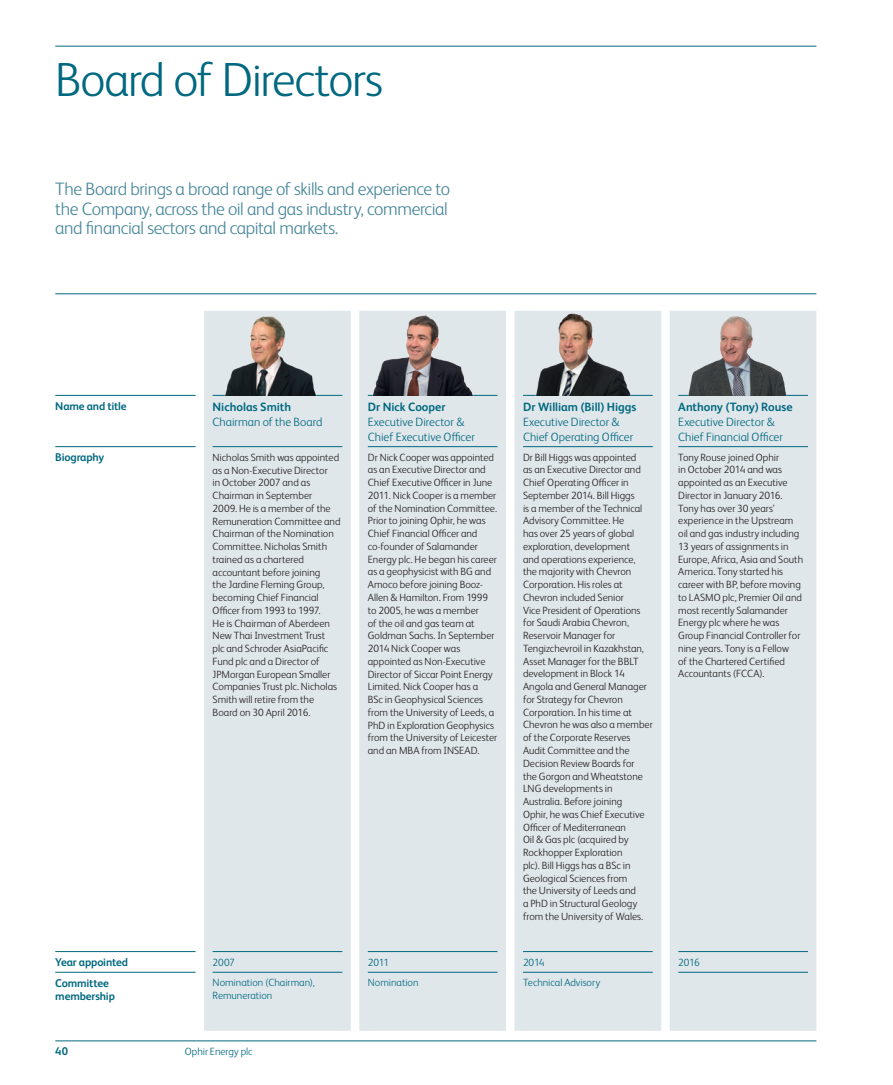
<style>
.page{position:relative;width:893px;height:1085px;background:#fff}
.page>*{position:absolute;margin:0;border:0;box-sizing:border-box;transform-origin:0 0}
.t1{font:300 48px "FS Albert Pro";letter-spacing:-.03em;color:#00687f}
.t2{font:300 18px/19.5px "FS Albert Pro";letter-spacing:-.025em;color:#47869a}
.t3{font:300 12px/15px "FS Albert Pro";color:#00687f}
.t4{font:700 12px "FS Albert Pro";letter-spacing:-.005em;color:#00687f}
.t5{font:700 11.25px/12.8px "FS Albert Pro";letter-spacing:-.015em;color:#00687f}
.t6{font:300 10.5px/12.8px "FS Albert Pro";color:#231f20}
.t7{font:300 10.5px/12.8px "FS Albert Pro";letter-spacing:-.005em;color:#00687f}
</style>
<div class="page">
<div style="left:204px;top:310px;width:612px;height:720px;background:#e0e7eb"></div>
<hr style="left:55px;top:395px;width:141px;height:1px;background:#00687f">
<hr style="left:55px;top:446px;width:141px;height:1px;background:#00687f">
<hr style="left:55px;top:951px;width:141px;height:1px;background:#00687f">
<hr style="left:55px;top:971px;width:141px;height:1px;background:#00687f">
<hr style="left:213px;top:395px;width:129px;height:1px;background:#00687f">
<hr style="left:213px;top:446px;width:129px;height:1px;background:#00687f">
<hr style="left:213px;top:951px;width:129px;height:1px;background:#00687f">
<hr style="left:213px;top:971px;width:129px;height:1px;background:#00687f">
<hr style="left:368px;top:395px;width:129px;height:1px;background:#00687f">
<hr style="left:368px;top:446px;width:129px;height:1px;background:#00687f">
<hr style="left:368px;top:951px;width:129px;height:1px;background:#00687f">
<hr style="left:368px;top:971px;width:129px;height:1px;background:#00687f">
<hr style="left:523px;top:395px;width:130px;height:1px;background:#00687f">
<hr style="left:523px;top:446px;width:130px;height:1px;background:#00687f">
<hr style="left:523px;top:951px;width:130px;height:1px;background:#00687f">
<hr style="left:523px;top:971px;width:130px;height:1px;background:#00687f">
<hr style="left:678px;top:395px;width:130px;height:1px;background:#00687f">
<hr style="left:678px;top:446px;width:130px;height:1px;background:#00687f">
<hr style="left:678px;top:951px;width:130px;height:1px;background:#00687f">
<hr style="left:678px;top:971px;width:130px;height:1px;background:#00687f">
<img style="left:213px;top:311px;width:110px;height:84px">
<img style="left:368px;top:311px;width:107px;height:84px">
<img style="left:523px;top:310px;width:120px;height:85px">
<img style="left:678px;top:310px;width:110px;height:85px">
<hr style="left:55px;top:46px;width:761px;height:1px;background:#00687f">
<hr style="left:55px;top:1040px;width:761px;height:1px;background:#00687f">
<hr style="left:55px;top:293px;width:761px;height:1px;background:#00687f">
<h1 class="t1" style="left:55px;top:47px;width:329px">Board of Directors</h1>
<h2 class="t2" style="left:55px;top:178px;width:396px">The Board brings a broad range of skills and experience to the Company, across the oil and gas industry, commercial and financial sectors and capital markets.</h2>
<p class="t5" style="left:55px;top:399px;width:73px">Name and title</p>
<p class="t4" style="left:213px;top:398px;width:80px">Nicholas Smith</p>
<p class="t3" style="left:213px;top:413px;width:111px">Chairman of the Board</p>
<p class="t4" style="left:368px;top:398px;width:79px">Dr Nick Cooper</p>
<p class="t3" style="left:368px;top:413px;width:109px">Executive Director &amp;<br>Chief Executive Officer</p>
<p class="t4" style="left:523px;top:398px;width:115px">Dr William (Bill) Higgs</p>
<p class="t3" style="left:523px;top:413px;width:112px">Executive Director &amp;<br>Chief Operating Officer</p>
<p class="t4" style="left:678px;top:398px;width:116px">Anthony (Tony) Rouse</p>
<p class="t3" style="left:678px;top:413px;width:106px">Executive Director &amp;<br>Chief Financial Officer</p>
<p class="t5" style="left:55px;top:450px;width:51px">Biography</p>
<p class="t6" style="left:213px;top:450px;width:129px">Nicholas Smith was appointed as a Non-Executive Director<br>in October 2007 and as<br>Chairman in September<br>2009. He is a member of the<br>Remuneration Committee and<br>Chairman of the Nomination<br>Committee. Nicholas Smith trained as a chartered accountant before joining<br>the Jardine Fleming Group, becoming Chief Financial<br>Officer from 1993 to 1997.<br>He is Chairman of Aberdeen<br>New Thai Investment Trust<br>plc and Schroder AsiaPacific<br>Fund plc and a Director of<br>JPMorgan European Smaller<br>Companies Trust plc. Nicholas<br>Smith will retire from the<br>Board on 30 April 2016.</p>
<p class="t6" style="left:368px;top:450px;width:131px">Dr Nick Cooper was appointed as an Executive Director and<br>Chief Executive Officer in June<br>2011. Nick Cooper is a member of the Nomination Committee.<br>Prior to joining Ophir, he was<br>Chief Financial Officer and co-founder of Salamander<br>Energy plc. He began his career as a geophysicist with BG and<br>Amoco before joining Booz-<br>Allen &amp; Hamilton. From 1999 to 2005, he was a member<br>of the oil and gas team at<br>Goldman Sachs. In September<br>2014 Nick Cooper was appointed as Non-Executive<br>Director of Siccar Point Energy<br>Limited. Nick Cooper has a<br>BSc in Geophysical Sciences from the University of Leeds, a<br>PhD in Exploration Geophysics from the University of Leicester and an MBA from INSEAD.</p>
<p class="t6" style="left:523px;top:450px;width:131px">Dr Bill Higgs was appointed<br>as an Executive Director and<br>Chief Operating Officer in<br>September 2014. Bill Higgs<br>is a member of the Technical<br>Advisory Committee. He<br>has over 25 years of global exploration, development<br>and operations experience,<br>the majority with Chevron<br>Corporation. His roles at<br>Chevron included Senior<br>Vice President of Operations for Saudi Arabia Chevron,<br>Reservoir Manager for<br>Tengizchevroil in Kazakhstan,<br>Asset Manager for the BBLT development in Block 14<br>Angola and General Manager for Strategy for Chevron<br>Corporation. In his time at<br>Chevron he was also a member of the Corporate Reserves<br>Audit Committee and the<br>Decision Review Boards for<br>the Gorgon and Wheatstone<br>LNG developments in<br>Australia. Before joining<br>Ophir, he was Chief Executive<br>Officer of Mediterranean<br>Oil &amp; Gas plc (acquired by<br>Rockhopper Exploration<br>plc). Bill Higgs has a BSc in<br>Geological Sciences from<br>the University of Leeds and<br>a PhD in Structural Geology from the University of Wales.</p>
<p class="t6" style="left:678px;top:450px;width:126px">Tony Rouse joined Ophir<br>in October 2014 and was appointed as an Executive<br>Director in January 2016.<br>Tony has over 30 years’ experience in the Upstream oil and gas industry including<br>13 years of assignments in<br>Europe, Africa, Asia and South<br>America. Tony started his career with BP, before moving to LASMO plc, Premier Oil and most recently Salamander<br>Energy plc where he was<br>Group Financial Controller for nine years. Tony is a Fellow<br>of the Chartered Certified<br>Accountants (FCCA).</p>
<p class="t5" style="left:55px;top:955px;width:74px">Year appointed</p>
<p class="t7" style="left:213px;top:954px;width:24px">2007</p>
<p class="t7" style="left:368px;top:954px;width:23px">2011</p>
<p class="t7" style="left:523px;top:954px;width:23px">2014</p>
<p class="t7" style="left:678px;top:954px;width:23px">2016</p>
<p class="t5" style="left:55px;top:975px;width:61px">Committee membership</p>
<p class="t7" style="left:213px;top:975px;width:104px">Nomination (Chairman),<br>Remuneration</p>
<p class="t7" style="left:368px;top:975px;width:52px">Nomination</p>
<p class="t7" style="left:523px;top:975px;width:79px">Technical Advisory</p>
<p class="t5" style="left:55px;top:1044px;width:14px">40</p>
<p class="t7" style="left:185px;top:1044px;width:69px">Ophir Energy plc</p>
</div>
